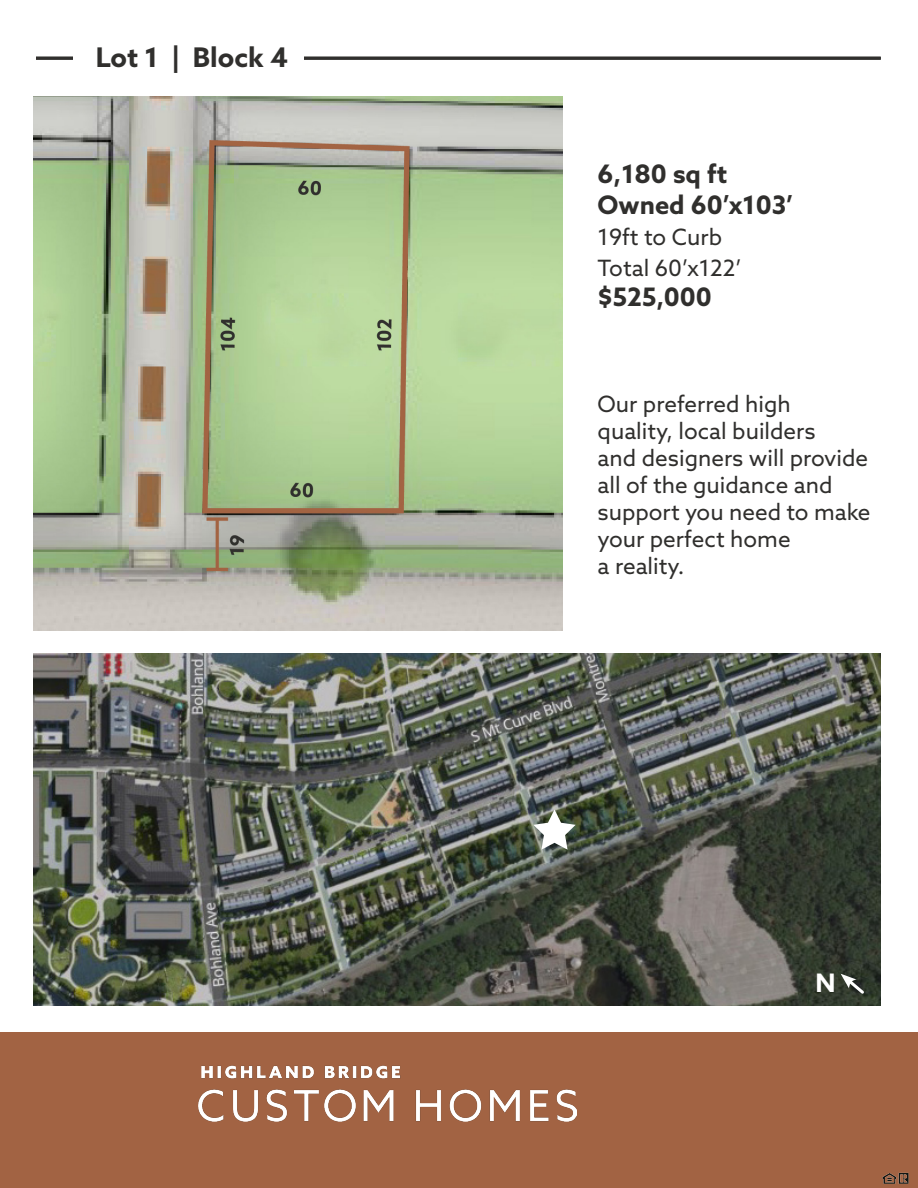
<style>
.page{position:relative;width:918px;height:1188px;background:#fff}
.page>*{position:absolute;margin:0;border:0;box-sizing:border-box;transform-origin:0 0}
.t1{font:700 27.15px "Azo Sans";color:#302f2d}
.t2{font:700 25.5px "Azo Sans";color:#302f2d}
.t3{font:700 25.5px "Azo Sans";color:#fff}
.t4{font:22.5px/27px "Azo Sans";color:#302f2d}
</style>
<div class="page">
<img style="left:33px;top:653px;width:848px;height:353px">
<svg style="left:841px;top:974px;width:26px;height:22px"></svg>
<hr style="left:36px;top:57px;width:845px;height:3px;background:#302f2d">
<div style="left:73px;top:38px;width:231px;height:36px;background:#fff"></div>
<div style="left:0;top:1032px;width:918px;height:156px;background:#a26343"></div>
<img style="left:198px;top:1065px;width:379px;height:57px">
<img style="left:882px;top:1172px;width:27px;height:12px">
<svg style="left:533px;top:809px;width:43px;height:41px"></svg>
<img style="left:33px;top:96px;width:529px;height:535px">
<p class="t1" style="left:96px;top:39px;width:194px">Lot 1 | Block 4</p>
<p class="t2" style="left:598px;top:157px;width:131px">6,180 sq ft</p>
<p class="t2" style="left:598px;top:188px;width:197px">Owned 60’x103’</p>
<p class="t4" style="left:598px;top:223px;width:126px">19ft to Curb</p>
<p class="t4" style="left:598px;top:254px;width:145px">Total 60’x122’</p>
<p class="t2" style="left:598px;top:280px;width:116px">$525,000</p>
<p class="t4" style="left:598px;top:391px;width:274px">Our preferred high quality, local builders<br>and designers will provide all of the guidance and support you need to make your perfect home<br>a reality.</p>
<p class="t3" style="left:816px;top:966px;width:22px">N</p>
</div>
